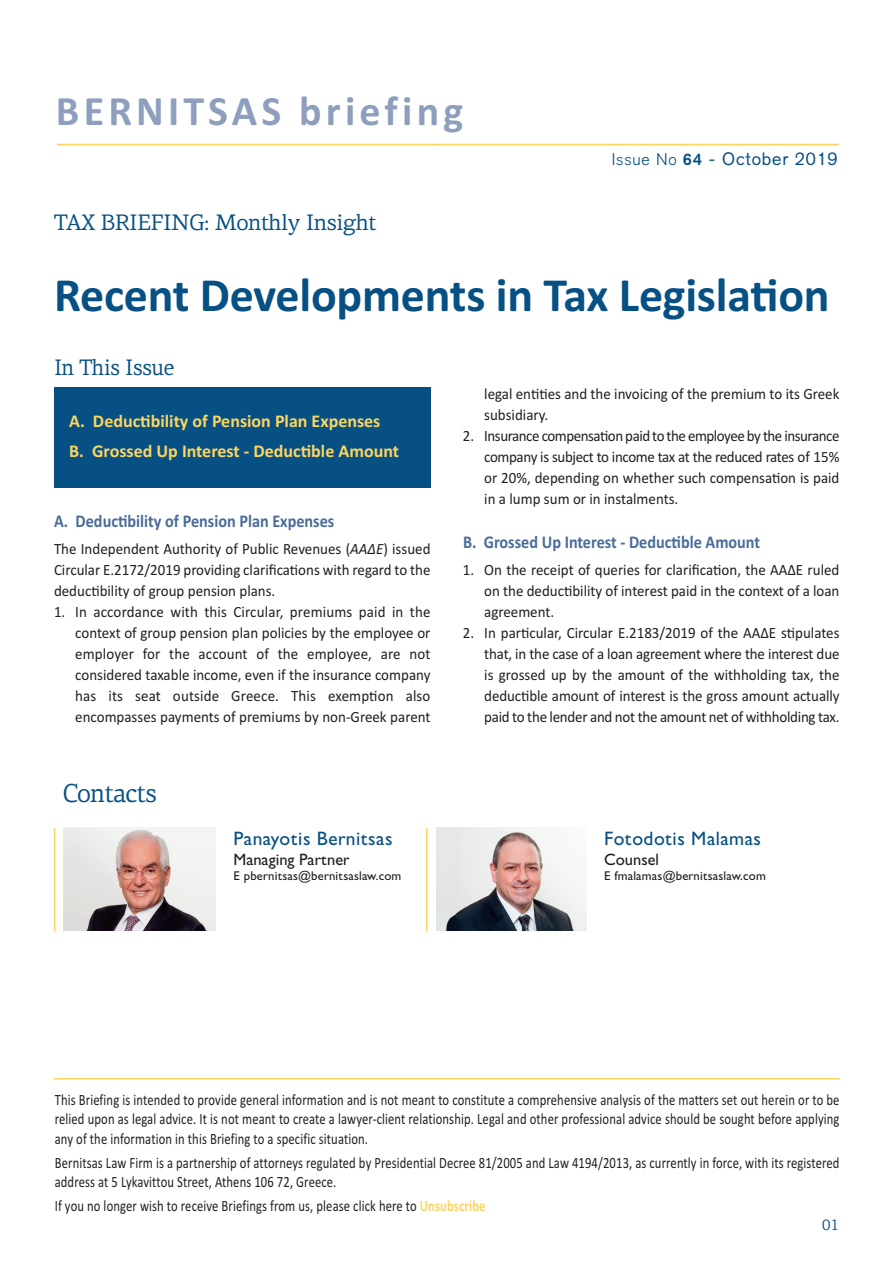
<style>
.page{position:relative;width:893px;height:1263px;background:#fff}
.page>*{position:absolute;margin:0;border:0;box-sizing:border-box;transform-origin:0 0}
.t1{font:700 48px "Calibri";letter-spacing:-.005em;color:#075083}
.t2{font:700 42px "Calibri";letter-spacing:.1em;color:#8e9fbe}
.t3{font:26.1px "PF Centro Serif Pro";letter-spacing:-.02em;color:#075083}
.t4{font:22.5px "PF Centro Serif Pro";letter-spacing:-.02em;color:#075083}
.t5{font:22.5px "PF Centro Serif Pro";letter-spacing:-.02em;color:#075083;scale:.95 1}
.t6{font:19.5px "Gill Sans Hel";letter-spacing:.025em;color:#075083}
.t7{font:700 18px/29.7px "Calibri";color:#fed55e}
.t8{font:700 18px "Calibri";color:#496c98;scale:.9 1}
.t9{font:18px "PF Akzidenz";letter-spacing:.05em;color:#075083}
.t10{font:16.5px "Gill Sans Hel";color:#231f20}
.t11{font:15.75px/21px "Calibri";color:#231f20;text-align:justify;scale:.95 1}
.t12{font:15.75px/19.5px "Calibri";color:#231f20;text-align:justify;scale:.8 1}
.t13{font:15px "PF Centro Serif Pro";color:#075083}
.t14{font:12.75px "Gill Sans Hel";letter-spacing:.015em;color:#231f20}
.s1{font-weight:300;font-size:16.5px}
.s2{font-weight:700;font-size:16.5px}
.s3{font-style:italic}
.s4{font-weight:700;color:#fed55e}
</style>
<div class="page">
<hr style="left:57px;top:144px;width:782px;height:1px;background:#fed55e">
<div style="left:54px;top:387px;width:376px;height:101px;background:#075083"></div>
<img style="left:64px;top:827px;width:152px;height:103px">
<img style="left:436px;top:827px;width:151px;height:103px">
<hr style="left:426px;top:828px;width:1px;height:103px;background:#fed55e">
<hr style="left:54px;top:828px;width:1px;height:103px;background:#fed55e">
<hr style="left:54px;top:1078px;width:785px;height:1px;background:#fed55e">
<h2 class="t2" style="left:56px;top:86px;width:409px">BERNITSAS briefing</h2>
<h3 class="t4" style="left:54px;top:214px;width:324px">TAX BRIEFING: Monthly Insight</h3>
<p class="t9" style="left:612px;top:153px;width:227px"><span class="s1">Issue No</span> <span class="s2">64</span> - October 2019</p>
<h1 class="t1" style="left:54px;top:266px;width:777px">Recent Developments in Tax Legislation</h1>
<h3 class="t5" style="left:54px;top:359px;width:128px">In This Issue</h3>
<p class="t7" style="left:69px;top:406px;width:332px">A. Deductibility of Pension Plan Expenses<br>B. Grossed Up Interest - Deductible Amount</p>
<p class="t8" style="left:54px;top:510px;width:313px">A. Deductibility of Pension Plan Expenses</p>
<p class="t11" style="left:54px;top:538px;width:398px">The Independent Authority of Public Revenues (<span class="s3">ΑΑΔΕ</span>) issued Circular Ε.2172/2019 providing clarifications with regard to the deductibility of group pension plans.</p>
<p class="t11" style="left:75px;top:601px;width:375px;text-indent:-21px">1. In accordance with this Circular, premiums paid in the context of group pension plan policies by the employee or employer for the account of the employee, are not considered taxable income, even if the insurance company has its seat outside Greece. This exemption also encompasses payments of premiums by non-Greek parent</p>
<h3 class="t3" style="left:62px;top:784px;width:96px">Contacts</h3>
<p class="t6" style="left:233px;top:831px;width:161px">Panayotis Bernitsas</p>
<p class="t10" style="left:233px;top:853px;width:117px">Managing Partner</p>
<p class="t14" style="left:233px;top:872px;width:169px">E pbernitsas@bernitsaslaw.com</p>
<p class="t11" style="left:484px;top:383px;width:375px">legal entities and the invoicing of the premium to its Greek subsidiary.</p>
<p class="t11" style="left:484px;top:425px;width:375px;text-indent:-21px">2. Insurance compensation paid to the employee by the insurance company is subject to income tax at the reduced rates of 15% or 20%, depending on whether such compensation is paid in a lump sum or in instalments.</p>
<p class="t8" style="left:463px;top:531px;width:332px">B. Grossed Up Interest - Deductible Amount</p>
<p class="t11" style="left:484px;top:559px;width:375px;text-indent:-21px">1. On the receipt of queries for clarification, the ΑΑΔΕ ruled on the deductibility of interest paid in the context of a loan agreement.</p>
<p class="t11" style="left:484px;top:622px;width:375px;text-indent:-21px">2. In particular, Circular E.2183/2019 of the AΑΔΕ stipulates that, in the case of a loan agreement where the interest due is grossed up by the amount of the withholding tax, the deductible amount of interest is the gross amount actually paid to the lender and not the amount net of withholding tax.</p>
<p class="t6" style="left:604px;top:831px;width:159px">Fotodotis Malamas</p>
<p class="t10" style="left:604px;top:853px;width:57px">Counsel</p>
<p class="t14" style="left:604px;top:872px;width:163px">E fmalamas@bernitsaslaw.com</p>
<p class="t12" style="left:55px;top:1090px;width:982px">This Briefing is intended to provide general information and is not meant to constitute a comprehensive analysis of the matters set out herein or to be relied upon as legal advice. It is not meant to create a lawyer-client relationship. Legal and other professional advice should be sought before applying any of the information in this Briefing to a specific situation.</p>
<p class="t12" style="left:55px;top:1152px;width:982px">Bernitsas Law Firm is a partnership of attorneys regulated by Presidential Decree 81/2005 and Law 4194/2013, as currently in force, with its registered address at 5 Lykavittou Street, Athens 106 72, Greece.</p>
<p class="t12" style="left:55px;top:1196px;width:540px">If you no longer wish to receive Briefings from us, please click here to <span class="s4">Unsubscribe</span></p>
<p class="t13" style="left:822px;top:1219px;width:18px">01</p>
</div>
